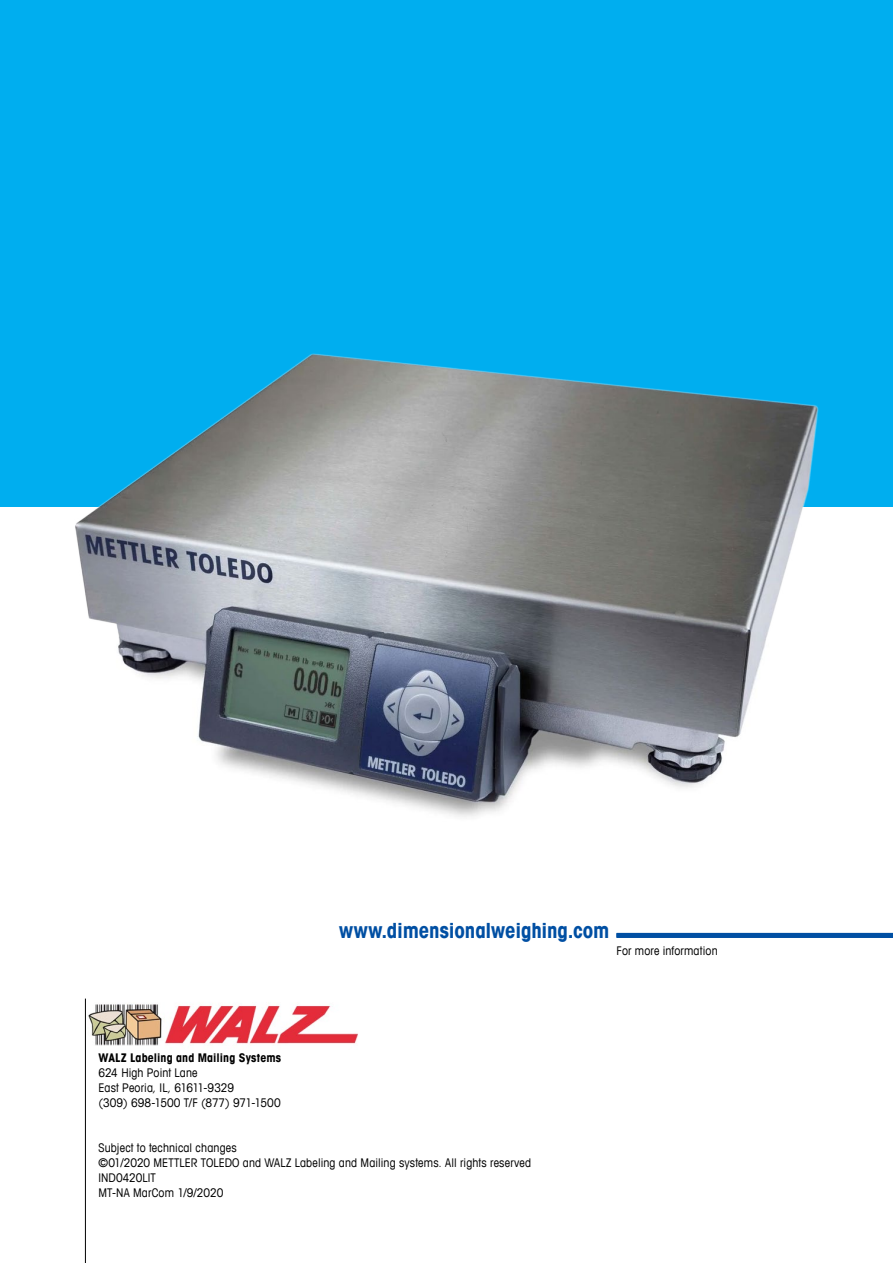
<style>
.page{position:relative;width:893px;height:1263px;background:#fff}
.page>*{position:absolute;margin:0;border:0;box-sizing:border-box;transform-origin:0 0}
.t1{font:700 condensed 21px "Avant Garde Com";letter-spacing:-.005em;color:#004fa3}
.t2{font:condensed 12px/15px "Avant Garde Com";letter-spacing:.01em;color:#000}
.t3{font:700 condensed 12px "Avant Garde Com";letter-spacing:.015em;color:#000}
</style>
<div class="page">
<div style="left:617px;top:933px;width:276px;height:5px;background:#004fa3"></div>
<div style="left:0;top:0;width:893px;height:506px;background:#00aeef"></div>
<img style="left:71px;top:353px;width:751px;height:464px">
<img style="left:84px;top:999px;width:274px;height:50px">
<hr style="left:85px;top:998px;width:1px;height:265px;background:#000">
<h1 class="t1" style="left:339px;top:917px;width:272px">www.dimensionalweighing.com</h1>
<p class="t2" style="left:617px;top:943px;width:103px">For more information</p>
<p class="t3" style="left:99px;top:1050px;width:184px">WALZ Labeling and Mailing Systems</p>
<p class="t2" style="left:99px;top:1065px;width:184px">624 High Point Lane<br>East Peoria, IL, 61611-9329<br>(309) 698-1500 T/F (877) 971-1500</p>
<p class="t2" style="left:99px;top:1140px;width:434px">Subject to technical changes<br>©01/2020 METTLER TOLEDO and WALZ Labeling and Mailing systems. All rights reserved IND0420LIT<br>MT-NA MarCom 1/9/2020</p>
</div>
